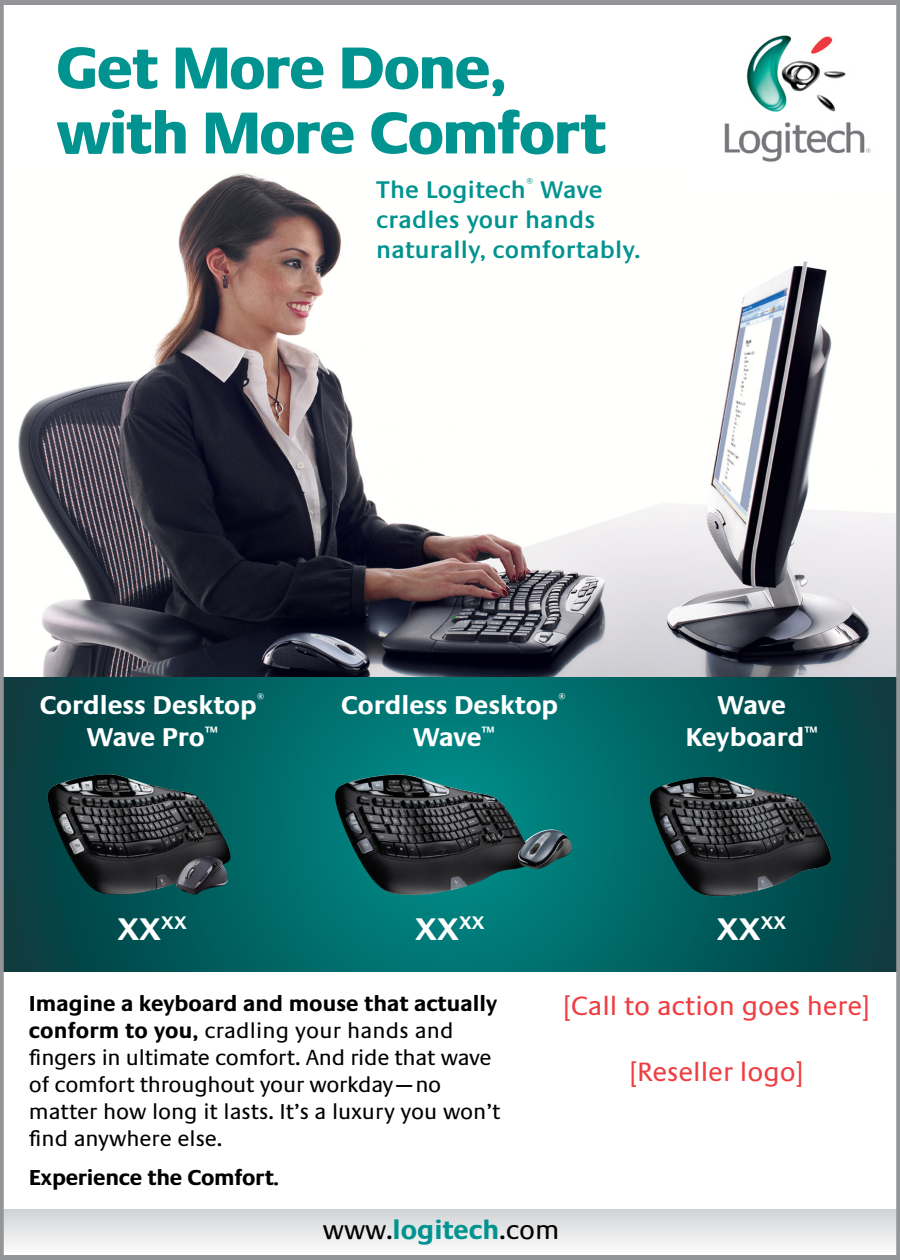
<style>
.page{position:relative;width:900px;height:1260px;background:#fff}
.page>*{position:absolute;margin:0;border:0;box-sizing:border-box;transform-origin:0 0}
.t1{font:800 61.25px "Praxis";color:#009390}
.t2{font:700 32.5px "Praxis";color:#fff}
.t3{font:27.5px "Praxis";color:#ef3e42}
.t4{font:27.5px "Praxis";color:#000}
.t5{font:700 26.75px/32px "Praxis";color:#fff;text-align:center}
.t6{font:600 25px/30px "Praxis";letter-spacing:.01em;color:#009390}
.t7{font:22.5px/27px "Praxis";letter-spacing:-.01em;color:#000}
.t8{font:700 22.5px "Praxis";letter-spacing:-.01em;color:#000}
.s1{font-weight:700}
.s2{font-weight:700;color:#009390}
</style>
<div class="page">
<img style="left:18px;top:173px;width:876px;height:504px">
<div style="left:0;top:1210px;width:900px;height:43px;background:linear-gradient(to bottom,#d2d3d5,#fbfbfb)"></div>
<svg style="left:6px;top:677px;width:888px;height:294px;background:#015f5f"></svg>
<img style="left:696px;top:35px;width:196px;height:156px">
<img style="left:335px;top:774px;width:237px;height:121px">
<img style="left:47px;top:774px;width:184px;height:121px">
<img style="left:650px;top:777px;width:181px;height:119px">
<div style="left:0;top:0;width:900px;height:1260px;border:5px solid #939598"></div>
<p class="t1" style="left:57px;top:34px;width:450px">Get More Done,</p>
<p class="t1" style="left:57px;top:99px;width:551px">with More Comfort</p>
<p class="t6" style="left:376px;top:175px;width:266px">The Logitech<sup>®</sup> Wave cradles your hands naturally, comfortably.</p>
<p class="t5" style="left:341px;top:689px;width:226px">Cordless Desktop<sup>®<br></sup>Wave<sup>™</sup></p>
<p class="t5" style="left:40px;top:690px;width:226px">Cordless Desktop<sup>®<br></sup>Wave Pro<sup>™</sup></p>
<p class="t5" style="left:685px;top:690px;width:134px">Wave<br>Keyboard<sup>™</sup></p>
<p class="t2" style="left:117px;top:912px;width:71px">XX<sup>XX</sup></p>
<p class="t2" style="left:415px;top:912px;width:71px">XX<sup>XX</sup></p>
<p class="t2" style="left:717px;top:912px;width:71px">XX<sup>XX</sup></p>
<p class="t7" style="left:29px;top:991px;width:473px"><span class="s1">Imagine a keyboard and mouse that actually conform to you,</span> cradling your hands and fingers in ultimate comfort. And ride that wave of comfort throughout your workday—no matter how long it lasts. It’s a luxury you won’t find anywhere else.</p>
<p class="t8" style="left:29px;top:1165px;width:252px">Experience the Comfort.</p>
<p class="t3" style="left:563px;top:991px;width:309px">[Call to action goes here]</p>
<p class="t3" style="left:629px;top:1057px;width:176px">[Reseller logo]</p>
<p class="t4" style="left:323px;top:1215px;width:238px">www.<span class="s2">logitech</span>.com</p>
</div>
